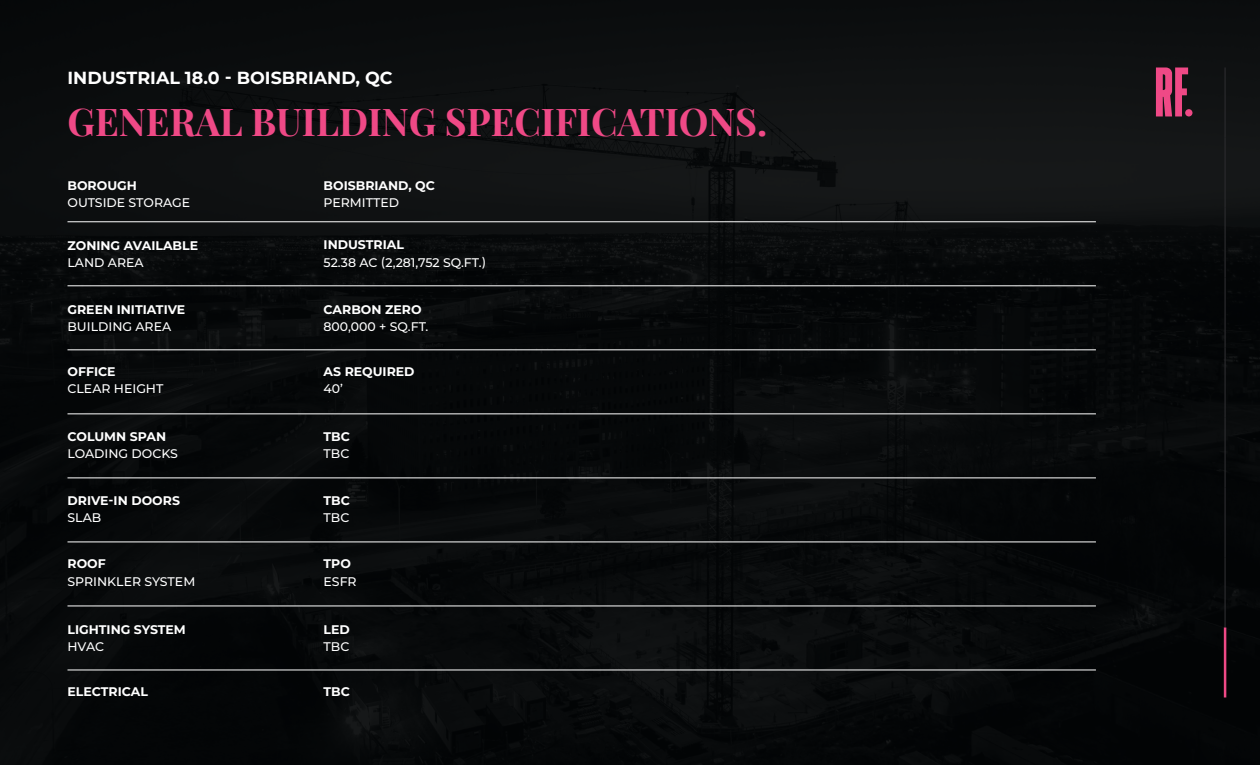
<style>
.page{position:relative;width:1260px;height:765px;background:#fff}
.page>*{position:absolute;margin:0;border:0;box-sizing:border-box;transform-origin:0 0}
.t1{font:37.5px "Playfair Display";color:#ef4986}
.t2{font:700 17.5px "Montserrat";color:#fff}
.t3{font:700 12.5px "Montserrat";color:#fff}
.t4{font:500 12.5px "Montserrat";color:#fff}
</style>
<div class="page">
<img style="left:0;top:0;width:1260px;height:765px">
<svg style="left:1156px;top:68px;width:32px;height:48px;background:#ae3964"></svg>
<div style="left:1185px;top:109px;width:8px;height:7px;background:#ef4986;border-radius:50%"></div>
<hr style="left:68px;top:221px;width:1028px;height:1px;background:#fff">
<hr style="left:68px;top:285px;width:1028px;height:1px;background:#fff">
<hr style="left:68px;top:350px;width:1028px;height:1px;background:#fff">
<hr style="left:68px;top:414px;width:1028px;height:1px;background:#fff">
<hr style="left:68px;top:478px;width:1028px;height:1px;background:#fff">
<hr style="left:68px;top:542px;width:1028px;height:1px;background:#fff">
<hr style="left:68px;top:606px;width:1028px;height:1px;background:#fff">
<hr style="left:68px;top:670px;width:1028px;height:1px;background:#fff">
<hr style="left:1224px;top:67px;width:2px;height:70px;background:#29292c">
<hr style="left:1224px;top:137px;width:2px;height:70px;background:#29292c">
<hr style="left:1224px;top:207px;width:2px;height:70px;background:#29292c">
<hr style="left:1224px;top:277px;width:2px;height:70px;background:#29292c">
<hr style="left:1224px;top:347px;width:2px;height:70px;background:#29292c">
<hr style="left:1224px;top:417px;width:2px;height:70px;background:#29292c">
<hr style="left:1224px;top:487px;width:2px;height:70px;background:#29292c">
<hr style="left:1224px;top:557px;width:2px;height:70px;background:#29292c">
<hr style="left:1224px;top:627px;width:2px;height:70px;background:#ef4986">
<h2 class="t2" style="left:68px;top:72px;width:327px">INDUSTRIAL 18.0 - BOISBRIAND, QC</h2>
<h1 class="t1" style="left:68px;top:92px;width:701px">GENERAL BUILDING SPECIFICATIONS.</h1>
<p class="t3" style="left:68px;top:181px;width:71px">BOROUGH</p>
<p class="t3" style="left:324px;top:181px;width:113px">BOISBRIAND, QC</p>
<p class="t4" style="left:68px;top:197px;width:124px">OUTSIDE STORAGE</p>
<p class="t4" style="left:324px;top:197px;width:77px">PERMITTED</p>
<p class="t3" style="left:68px;top:241px;width:132px">ZONING AVAILABLE</p>
<p class="t4" style="left:68px;top:257px;width:78px">LAND AREA</p>
<p class="t3" style="left:68px;top:305px;width:119px">GREEN INITIATIVE</p>
<p class="t3" style="left:324px;top:240px;width:82px">INDUSTRIAL</p>
<p class="t4" style="left:324px;top:257px;width:164px">52.38 AC (2,281,752 SQ.FT.)</p>
<p class="t3" style="left:324px;top:305px;width:100px">CARBON ZERO</p>
<p class="t4" style="left:68px;top:321px;width:105px">BUILDING AREA</p>
<p class="t4" style="left:324px;top:321px;width:106px">800,000 + SQ.FT.</p>
<p class="t3" style="left:68px;top:367px;width:50px">OFFICE</p>
<p class="t3" style="left:324px;top:367px;width:93px">AS REQUIRED</p>
<p class="t4" style="left:68px;top:383px;width:97px">CLEAR HEIGHT</p>
<p class="t4" style="left:324px;top:383px;width:21px">40’</p>
<p class="t3" style="left:68px;top:432px;width:100px">COLUMN SPAN</p>
<p class="t3" style="left:324px;top:432px;width:28px">TBC</p>
<p class="t4" style="left:68px;top:448px;width:112px">LOADING DOCKS</p>
<p class="t4" style="left:324px;top:448px;width:27px">TBC</p>
<p class="t3" style="left:68px;top:496px;width:114px">DRIVE-IN DOORS</p>
<p class="t3" style="left:324px;top:496px;width:28px">TBC</p>
<p class="t4" style="left:68px;top:512px;width:35px">SLAB</p>
<p class="t4" style="left:324px;top:512px;width:27px">TBC</p>
<p class="t3" style="left:68px;top:560px;width:40px">ROOF</p>
<p class="t3" style="left:324px;top:560px;width:29px">TPO</p>
<p class="t4" style="left:68px;top:576px;width:129px">SPRINKLER SYSTEM</p>
<p class="t4" style="left:324px;top:576px;width:35px">ESFR</p>
<p class="t3" style="left:68px;top:625px;width:120px">LIGHTING SYSTEM</p>
<p class="t3" style="left:324px;top:625px;width:28px">LED</p>
<p class="t4" style="left:68px;top:641px;width:38px">HVAC</p>
<p class="t4" style="left:324px;top:641px;width:27px">TBC</p>
<p class="t3" style="left:68px;top:687px;width:82px">ELECTRICAL</p>
<p class="t3" style="left:324px;top:687px;width:28px">TBC</p>
</div>
